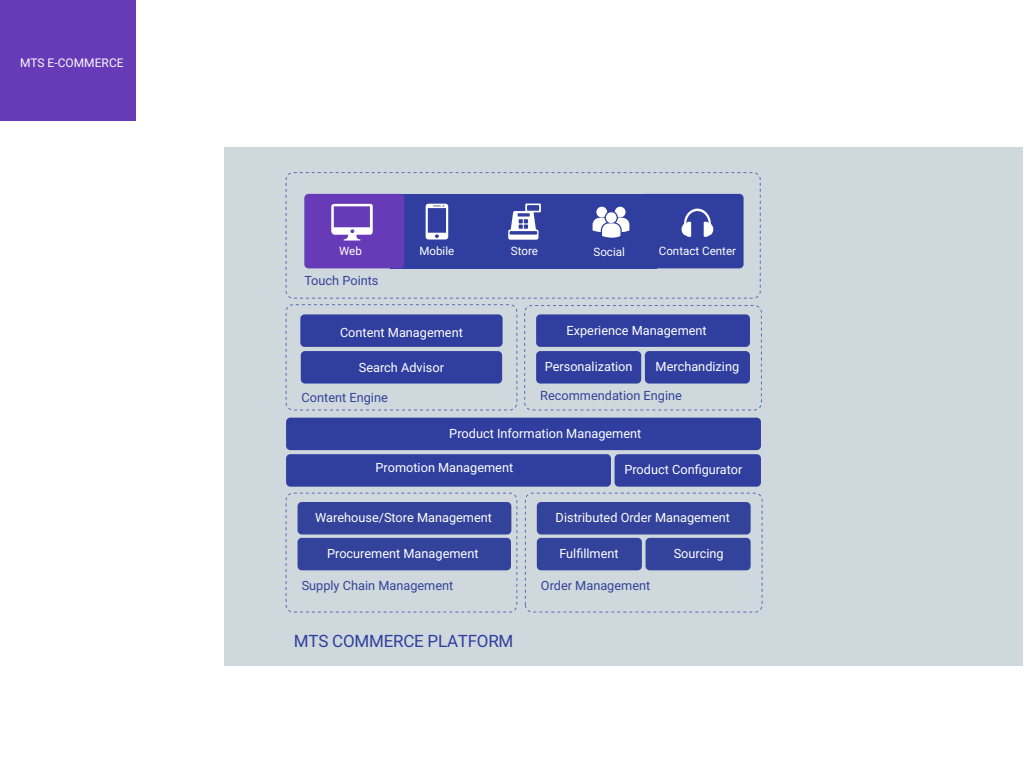
<style>
.page{position:relative;width:1024px;height:768px;background:#fff}
.page>*{position:absolute;margin:0;border:0;box-sizing:border-box;transform-origin:0 0}
.t1{font:17px "Roboto";letter-spacing:-.015em;color:#303f9f}
.t2{font:12.7px "Roboto";color:#fff}
.t3{font:12.7px "Roboto";color:#33429a}
.t4{font:12px "Roboto";color:#fafafc}
.t5{font:11.6px "Roboto";color:#fff}
</style>
<div class="page">
<div style="left:224px;top:147px;width:799px;height:518px;background:#cfd8dc"></div>
<div style="left:524px;top:305px;width:238px;height:105px;border:1px dashed #5c6bc0;border-radius:7px"></div>
<div style="left:536px;top:314px;width:214px;height:33px;background:#303f9f;border-radius:4px"></div>
<div style="left:536px;top:351px;width:105px;height:33px;background:#303f9f;border-radius:4px"></div>
<div style="left:645px;top:351px;width:105px;height:33px;background:#303f9f;border-radius:4px"></div>
<div style="left:525px;top:493px;width:238px;height:120px;border:1px dashed #5c6bc0;border-radius:7px"></div>
<div style="left:537px;top:502px;width:214px;height:32px;background:#33429a;border-radius:4px"></div>
<div style="left:537px;top:538px;width:105px;height:32px;background:#33429a;border-radius:4px"></div>
<div style="left:646px;top:538px;width:105px;height:32px;background:#33429a;border-radius:4px"></div>
<div style="left:286px;top:304px;width:231px;height:106px;border:1px dashed #5c6bc0;border-radius:7px"></div>
<div style="left:300px;top:314px;width:203px;height:33px;background:#303f9f;border-radius:4px"></div>
<div style="left:301px;top:351px;width:201px;height:33px;background:#303f9f;border-radius:4px"></div>
<div style="left:286px;top:493px;width:231px;height:120px;border:1px dashed #5c6bc0;border-radius:7px"></div>
<div style="left:298px;top:502px;width:213px;height:32px;background:#33429a;border-radius:4px"></div>
<div style="left:298px;top:538px;width:213px;height:32px;background:#33429a;border-radius:4px"></div>
<div style="left:286px;top:172px;width:475px;height:127px;border:1px dashed #5c6bc0;border-radius:7px"></div>
<div style="left:641px;top:194px;width:103px;height:74px;background:#303f9f;border-radius:4px"></div>
<svg style="left:682px;top:209px;width:31px;height:28px"></svg>
<div style="left:286px;top:418px;width:475px;height:32px;background:#303f9f;border-radius:4px"></div>
<div style="left:615px;top:454px;width:146px;height:33px;background:#303f9f;border-radius:4px"></div>
<div style="left:286px;top:454px;width:325px;height:33px;background:#303f9f;border-radius:4px"></div>
<svg style="left:402px;top:194px;width:241px;height:74px;background:#4351a8"></svg>
<div style="left:304px;top:194px;width:100px;height:74px;background:#673ab7;border-radius:4px"></div>
<svg style="left:331px;top:204px;width:42px;height:37px"></svg>
<div style="left:0;top:0;width:136px;height:121px;background:#673ab7"></div>
<p class="t4" style="left:20px;top:54px;width:105px">MTS E-COMMERCE</p>
<p class="t5" style="left:339px;top:243px;width:24px">Web</p>
<p class="t5" style="left:419px;top:243px;width:36px">Mobile</p>
<p class="t3" style="left:304px;top:272px;width:76px">Touch Points</p>
<p class="t2" style="left:340px;top:324px;width:124px">Content Management</p>
<p class="t2" style="left:359px;top:359px;width:87px">Search Advisor</p>
<p class="t3" style="left:302px;top:389px;width:88px">Content Engine</p>
<p class="t5" style="left:511px;top:243px;width:29px">Store</p>
<p class="t5" style="left:594px;top:244px;width:33px">Social</p>
<p class="t5" style="left:659px;top:243px;width:79px">Contact Center</p>
<p class="t2" style="left:567px;top:321px;width:142px">Experience Management</p>
<p class="t2" style="left:545px;top:358px;width:89px">Personalization</p>
<p class="t2" style="left:656px;top:358px;width:85px">Merchandizing</p>
<p class="t3" style="left:540px;top:386px;width:143px">Recommendation Engine</p>
<p class="t2" style="left:449px;top:425px;width:194px">Product Information Management</p>
<p class="t2" style="left:376px;top:459px;width:139px">Promotion Management</p>
<p class="t2" style="left:624px;top:461px;width:120px">Product Configurator</p>
<p class="t2" style="left:315px;top:509px;width:178px">Warehouse/Store Management</p>
<p class="t2" style="left:327px;top:544px;width:153px">Procurement Management</p>
<p class="t3" style="left:302px;top:576px;width:153px">Supply Chain Management</p>
<h1 class="t1" style="left:294px;top:629px;width:221px">MTS COMMERCE PLATFORM</h1>
<p class="t2" style="left:556px;top:509px;width:176px">Distributed Order Management</p>
<p class="t2" style="left:559px;top:544px;width:61px">Fulfillment</p>
<p class="t2" style="left:674px;top:544px;width:51px">Sourcing</p>
<p class="t3" style="left:541px;top:576px;width:111px">Order Management</p>
</div>
